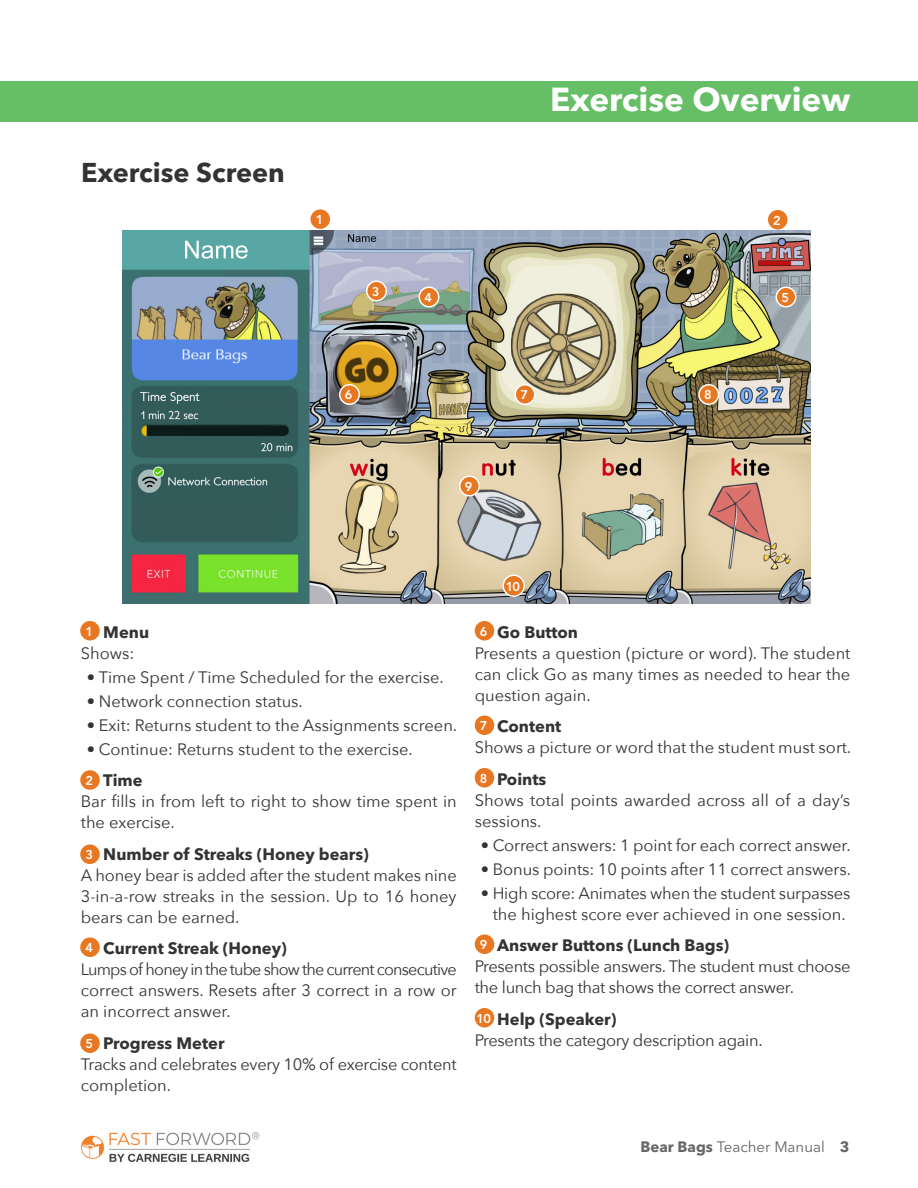
<style>
.page{position:relative;width:918px;height:1188px;background:#fff}
.page>*{position:absolute;margin:0;border:0;box-sizing:border-box;transform-origin:0 0}
.t1{font:700 33px "Avenir Next LT Pro";color:#fff}
.edited{font:700 27px "Avenir Next LT Pro";color:#333}
.edited-2{font:16.5px/21px "Avenir Next";color:#333}
.edited-3{font:700 16.5px "Avenir Next LT Pro";color:#333}
.edited-4{font:16.5px/21px "Avenir Next";letter-spacing:-.02em;color:#333}
.t2{font:15px "Avenir Next LT Pro";color:#666}
.t3{font:800 12.75px "Avenir LT Std";color:#fff}
.s1{font-weight:700}
</style>
<div class="page">
<img style="left:122px;top:230px;width:689px;height:374px">
<div style="left:699px;top:385px;width:19px;height:19px;background:#e87722;border-radius:50%"></div>
<div style="left:698px;top:384px;width:21px;height:21px;border:2px solid #fff;border-radius:50%"></div>
<div style="left:460px;top:476px;width:19px;height:20px;background:#e87722;border-radius:50%"></div>
<div style="left:459px;top:476px;width:21px;height:20px;border:2px solid #fff;border-radius:50%"></div>
<div style="left:503px;top:575px;width:21px;height:21px;background:#e87722;border-radius:50%"></div>
<div style="left:502px;top:574px;width:23px;height:23px;border:2px solid #fff;border-radius:50%"></div>
<div style="left:515px;top:385px;width:20px;height:19px;background:#e87722;border-radius:50%"></div>
<div style="left:514px;top:384px;width:22px;height:21px;border:2px solid #fff;border-radius:50%"></div>
<div style="left:340px;top:385px;width:19px;height:19px;background:#e87722;border-radius:50%"></div>
<div style="left:339px;top:384px;width:21px;height:21px;border:2px solid #fff;border-radius:50%"></div>
<div style="left:475px;top:621px;width:19px;height:19px;background:#e87722;border-radius:50%"></div>
<div style="left:475px;top:716px;width:19px;height:19px;background:#e87722;border-radius:50%"></div>
<div style="left:475px;top:768px;width:19px;height:20px;background:#e87722;border-radius:50%"></div>
<div style="left:475px;top:934px;width:19px;height:20px;background:#e87722;border-radius:50%"></div>
<div style="left:475px;top:1008px;width:19px;height:20px;background:#e87722;border-radius:50%"></div>
<div style="left:776px;top:287px;width:20px;height:20px;background:#e87722;border-radius:50%"></div>
<div style="left:776px;top:286px;width:20px;height:22px;border:2px solid #fff;border-radius:50%"></div>
<div style="left:80px;top:1034px;width:20px;height:19px;background:#e87722;border-radius:50%"></div>
<div style="left:419px;top:287px;width:20px;height:20px;background:#e87722;border-radius:50%"></div>
<div style="left:418px;top:286px;width:22px;height:22px;border:2px solid #fff;border-radius:50%"></div>
<div style="left:80px;top:938px;width:20px;height:19px;background:#e87722;border-radius:50%"></div>
<div style="left:367px;top:281px;width:19px;height:20px;background:#e87722;border-radius:50%"></div>
<div style="left:366px;top:280px;width:21px;height:22px;border:2px solid #fff;border-radius:50%"></div>
<div style="left:80px;top:844px;width:20px;height:20px;background:#e87722;border-radius:50%"></div>
<div style="left:768px;top:210px;width:20px;height:20px;background:#e87722;border-radius:50%"></div>
<div style="left:80px;top:770px;width:20px;height:20px;background:#e87722;border-radius:50%"></div>
<div style="left:310px;top:209px;width:20px;height:20px;background:#e87722;border-radius:50%"></div>
<div style="left:80px;top:621px;width:20px;height:19px;background:#e87722;border-radius:50%"></div>
<img style="left:81px;top:1132px;width:179px;height:30px">
<div style="left:0;top:81px;width:918px;height:41px;background:#66be67"></div>
<p class="edited" style="left:81px;top:156px;width:205px">Exercise Screen</p>
<p class="t3" style="left:316px;top:212px;width:9px">1</p>
<p class="t3" style="left:372px;top:284px;width:9px">3</p>
<p class="t3" style="left:424px;top:290px;width:9px">4</p>
<h1 class="t1" style="left:550px;top:79px;width:302px">Exercise Overview</h1>
<p class="t3" style="left:773px;top:213px;width:9px">2</p>
<p class="t3" style="left:781px;top:290px;width:9px">5</p>
<p class="t3" style="left:345px;top:387px;width:9px">6</p>
<p class="t3" style="left:520px;top:387px;width:9px">7</p>
<p class="t3" style="left:465px;top:479px;width:9px">9</p>
<p class="t3" style="left:704px;top:387px;width:9px">8</p>
<p class="t3" style="left:506px;top:579px;width:16px">10</p>
<p class="edited-3" style="left:103px;top:622px;width:47px">Menu</p>
<p class="edited-2" style="left:81px;top:642px;width:55px">Shows:</p>
<p class="edited-2" style="left:87px;top:666px;width:359px">• Time Spent / Time Scheduled for the exercise.</p>
<p class="edited-2" style="left:87px;top:690px;width:218px">• Network connection status.</p>
<p class="edited-2" style="left:87px;top:714px;width:372px">• Exit: Returns student to the Assignments screen.</p>
<p class="edited-2" style="left:87px;top:738px;width:327px">• Continue: Returns student to the exercise.</p>
<p class="edited-3" style="left:103px;top:770px;width:41px">Time</p>
<p class="edited-2" style="left:81px;top:790px;width:377px">Bar fills in from left to right to show time spent in the exercise.</p>
<p class="edited-3" style="left:103px;top:844px;width:267px">Number of Streaks (Honey bears)</p>
<p class="edited-2" style="left:81px;top:864px;width:378px;text-align:justify">A honey bear is added after the student makes nine 3-in-a-row streaks in the session. Up to 16 honey bears can be earned.</p>
<p class="edited-3" style="left:103px;top:938px;width:185px">Current Streak (Honey)</p>
<p class="edited-2" style="left:81px;top:958px;width:378px;text-align:justify">Lumps of honey in the tube show the current consecutive correct answers. Resets after 3 correct in a row or an incorrect answer.</p>
<p class="edited-3" style="left:103px;top:1033px;width:123px">Progress Meter</p>
<p class="edited-2" style="left:81px;top:1053px;width:377px">Tracks and celebrates every 10% of exercise content completion.</p>
<p class="t3" style="left:85px;top:624px;width:9px">1</p>
<p class="t3" style="left:85px;top:773px;width:9px">2</p>
<p class="t3" style="left:85px;top:847px;width:9px">3</p>
<p class="t3" style="left:85px;top:940px;width:9px">4</p>
<p class="t3" style="left:85px;top:1036px;width:9px">5</p>
<p class="edited-3" style="left:497px;top:622px;width:82px">Go Button</p>
<p class="edited-2" style="left:475px;top:642px;width:377px;text-align:justify">Presents a question (picture or word). The student can click Go as many times as needed to hear the question again.</p>
<p class="edited-3" style="left:497px;top:716px;width:66px">Content</p>
<p class="edited-2" style="left:475px;top:736px;width:378px">Shows a picture or word that the student must sort.</p>
<p class="edited-3" style="left:497px;top:769px;width:51px">Points</p>
<p class="edited-2" style="left:475px;top:789px;width:377px">Shows total points awarded across all of a day’s sessions.</p>
<p class="edited-2" style="left:481px;top:834px;width:372px">• Correct answers: 1 point for each correct answer.</p>
<p class="edited-2" style="left:481px;top:858px;width:372px">• Bonus points: 10 points after 11 correct answers.</p>
<p class="edited-2" style="left:481px;top:882px;width:371px;text-align:center">• High score: Animates when the student surpasses the highest score ever achieved in one session.</p>
<p class="edited-3" style="left:497px;top:935px;width:233px">Answer Buttons (Lunch Bags)</p>
<p class="edited-4" style="left:475px;top:955px;width:377px">Presents possible answers. The student must choose the lunch bag that shows the correct answer.</p>
<p class="edited-3" style="left:497px;top:1009px;width:121px">Help (Speaker)</p>
<p class="edited-4" style="left:475px;top:1029px;width:289px">Presents the category description again.</p>
<p class="t3" style="left:480px;top:624px;width:9px">6</p>
<p class="t3" style="left:480px;top:718px;width:9px">7</p>
<p class="t3" style="left:480px;top:771px;width:9px">8</p>
<p class="t3" style="left:480px;top:937px;width:9px">9</p>
<p class="t3" style="left:477px;top:1011px;width:16px">10</p>
<p class="t2" style="left:641px;top:1138px;width:210px"><span class="s1">Bear Bags</span> Teacher Manual <span class="s1">3</span></p>
</div>
